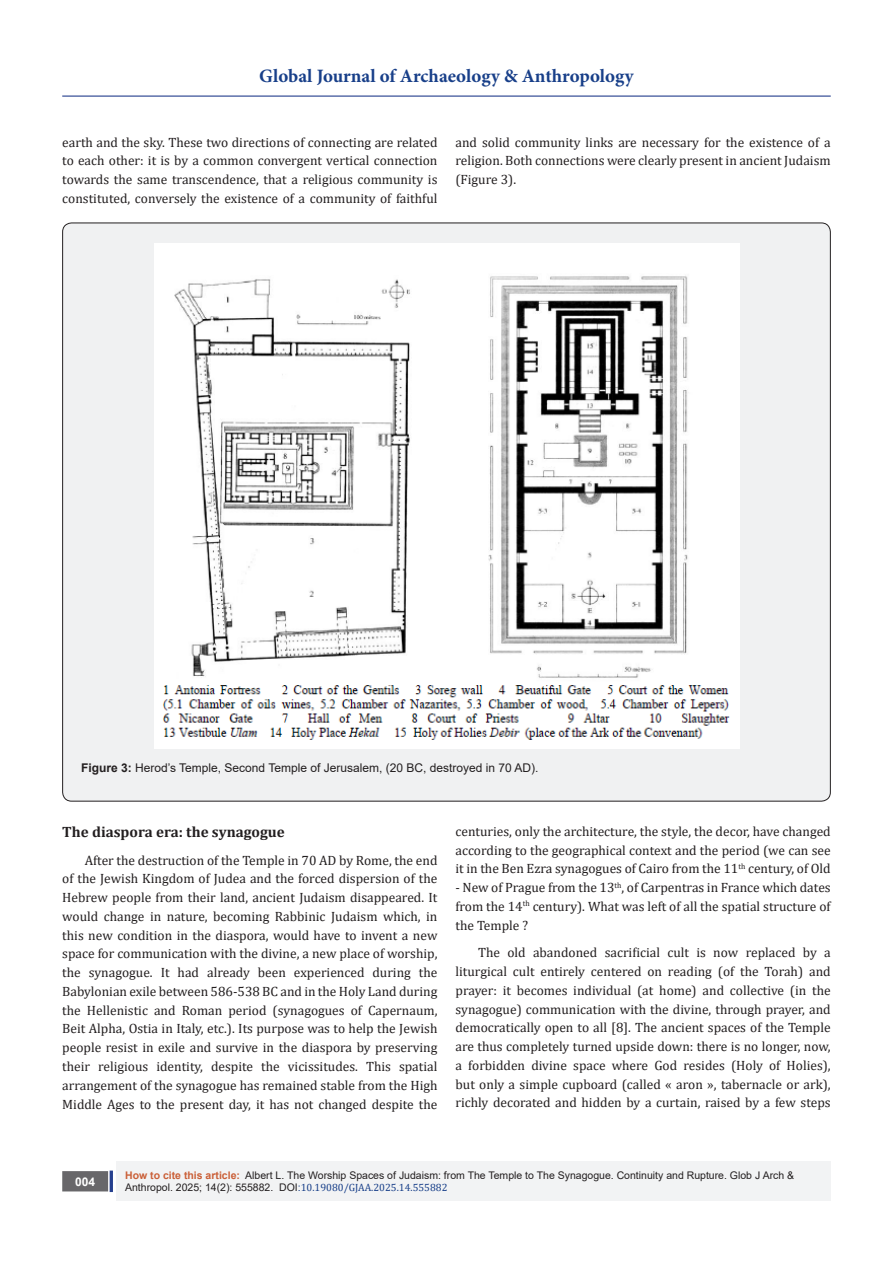
<style>
.page{position:relative;width:893px;height:1263px;background:#fff}
.page>*{position:absolute;margin:0;border:0;box-sizing:border-box;transform-origin:0 0}
.t1{font:700 18.9px "Minion Pro";color:#183f89}
.List_Paragraph{font:700 15px "Cambria";color:#231f20}
.t2{font:13.5px/18.8px "Cambria";color:#231f20;text-align:justify}
.t3{font:12px "Arial";color:#231f20}
.t4{font:700 12px "Arial";color:#fff}
.t5{font:10.5px/12.6px "Arial";color:#231f20}
.s1{font-weight:700}
.s2{font-weight:700;color:#ca5f37}
.s3{color:#183f89}
.s4{font-family:"Cambria";color:#183f89}
</style>
<div class="page">
<hr style="left:62px;top:96px;width:769px;height:1px;background:#253f8e">
<div style="left:116px;top:1162px;width:715px;height:39px;background:#f2f3f4"></div>
<div style="left:63px;top:1172px;width:44px;height:19px;background:#68676a"></div>
<div style="left:62px;top:1171px;width:46px;height:20px;border:2px solid #68676a"></div>
<hr style="left:110px;top:1170px;width:3px;height:22px;background:#253f8e">
<div style="left:63px;top:223px;width:767px;height:578px;background:#f0f1f2;border-radius:9px"></div>
<img style="left:154px;top:243px;width:586px;height:505px">
<h1 class="t1" style="left:259px;top:63px;width:376px">Global Journal of Archaeology &amp; Anthropology</h1>
<p class="t2" style="left:62px;top:133px;width:377px">earth and the sky. These two directions of connecting are related to each other: it is by a common convergent vertical connection towards the same transcendence, that a religious community is constituted, conversely the existence of a community of faithful</p>
<p class="t2" style="left:455px;top:133px;width:377px">and solid community links are necessary for the existence of a religion. Both connections were clearly present in ancient Judaism (Figure 3).</p>
<p class="t3" style="left:81px;top:760px;width:459px"><span class="s1">Figure 3:</span> Herod’s Temple, Second Temple of Jerusalem, (20 BC, destroyed in 70 AD).</p>
<p class="List_Paragraph" style="left:62px;top:821px;width:224px">The diaspora era: the synagogue</p>
<p class="t2" style="left:62px;top:851px;width:377px;text-indent:22px">After the destruction of the Temple in 70 AD by Rome, the end of the Jewish Kingdom of Judea and the forced dispersion of the Hebrew people from their land, ancient Judaism disappeared. It would change in nature, becoming Rabbinic Judaism which, in this new condition in the diaspora, would have to invent a new space for communication with the divine, a new place of worship, the synagogue. It had already been experienced during the Babylonian exile between 586-538 BC and in the Holy Land during the Hellenistic and Roman period (synagogues of Capernaum, Beit Alpha, Ostia in Italy, etc.). Its purpose was to help the Jewish people resist in exile and survive in the diaspora by preserving their religious identity, despite the vicissitudes. This spatial arrangement of the synagogue has remained stable from the High Middle Ages to the present day, it has not changed despite the</p>
<p class="t2" style="left:455px;top:822px;width:377px">centuries, only the architecture, the style, the decor, have changed according to the geographical context and the period (we can see it in the Ben Ezra synagogues of Cairo from the 11<sup>th</sup> century, of Old</p>
<p class="t2" style="left:455px;top:878px;width:377px">- New of Prague from the 13<sup>th</sup>, of Carpentras in France which dates from the 14<sup>th</sup> century). What was left of all the spatial structure of the Temple ?</p>
<p class="t2" style="left:455px;top:943px;width:377px;text-indent:22px">The old abandoned sacrificial cult is now replaced by a liturgical cult entirely centered on reading (of the Torah) and prayer: it becomes individual (at home) and collective (in the synagogue) communication with the divine, through prayer, and democratically open to all [8]. The ancient spaces of the Temple are thus completely turned upside down: there is no longer, now, a forbidden divine space where God resides (Holy of Holies), but only a simple cupboard (called « aron », tabernacle or ark), richly decorated and hidden by a curtain, raised by a few steps</p>
<p class="t4" style="left:75px;top:1173px;width:22px">004</p>
<p class="t5" style="left:125px;top:1169px;width:671px"><span class="s2">How to cite this article:</span> Albert L. The Worship Spaces of Judaism: from The Temple to The Synagogue. Continuity and Rupture. Glob J Arch &amp;<br>Anthropol. 2025; 14(2): 555882. DOI<span class="s3">:</span><span class="s4">10.19080/GJAA.2025.14.555882</span></p>
</div>
